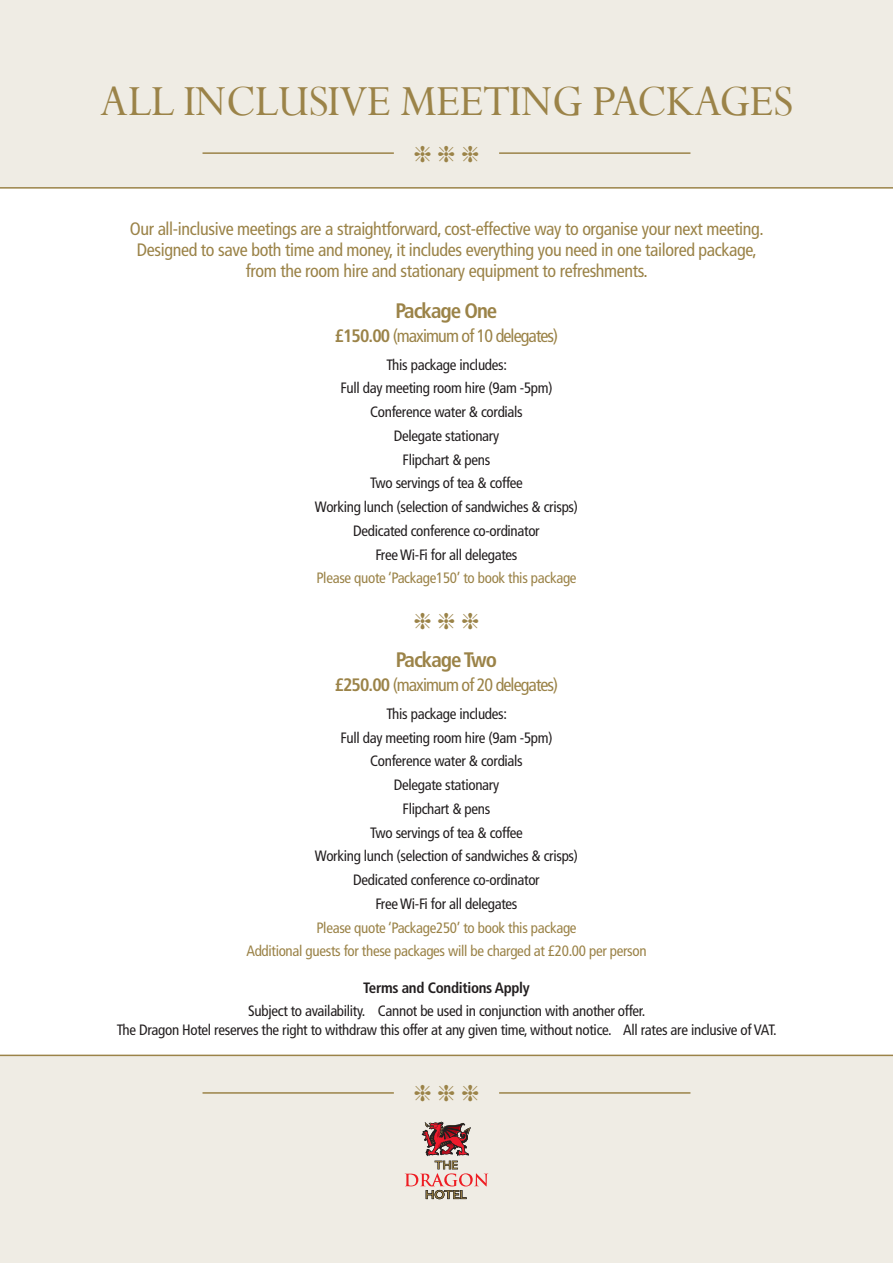
<style>
.page{position:relative;width:893px;height:1263px;background:#efece4}
.page>*{position:absolute;margin:0;border:0;box-sizing:border-box;transform-origin:0 0}
.Page_Title{font:48px "Perpetua";letter-spacing:-.02em;color:#9b8348}
.t1{font:700 condensed 21px "Frutiger";letter-spacing:-.05em;color:#9b8348}
.t2{font:condensed 18px/21px "Frutiger";letter-spacing:-.02em;color:#9b8348;text-align:center}
.t3{font:condensed 18px "Frutiger";letter-spacing:-.05em;color:#9b8348}
.Menu_list{font:condensed 15px/19.5px "Frutiger";letter-spacing:-.02em;color:#231f20;text-align:center}
.Menu_list-2{font:condensed 15px "Frutiger";letter-spacing:-.02em;color:#9b8348}
.Menu_list-3{font:700 condensed 15px "Frutiger";letter-spacing:-.02em;color:#231f20}
.s1{font-weight:700}
</style>
<div class="page">
<div style="left:0;top:188px;width:893px;height:868px;background:#fff"></div>
<svg style="left:405px;top:1121px;width:83px;height:79px"></svg>
<hr style="left:0;top:187px;width:893px;height:2px;background:#9b8348">
<hr style="left:0;top:1054px;width:893px;height:2px;background:#9b8348">
<hr style="left:203px;top:152px;width:191px;height:2px;background:#9b8348">
<hr style="left:499px;top:152px;width:191px;height:2px;background:#9b8348">
<hr style="left:203px;top:1092px;width:191px;height:2px;background:#9b8348">
<hr style="left:499px;top:1092px;width:191px;height:2px;background:#9b8348">
<p class="Page_Title" style="left:100px;top:71px;width:695px">ALL INCLUSIVE MEETING PACKAGES</p>
<p class="t2" style="left:130px;top:218px;width:636px">Our all-inclusive meetings are a straightforward, cost-effective way to organise your next meeting.<br>Designed to save both time and money, it includes everything you need in one tailored package, from the room hire and stationary equipment to refreshments.</p>
<p class="t1" style="left:395px;top:298px;width:103px">Package One</p>
<p class="t3" style="left:335px;top:325px;width:225px"><span class="s1">£150.00</span> (maximum of 10 delegates)</p>
<p class="Menu_list" style="left:386px;top:355px;width:122px">This package includes:</p>
<p class="Menu_list" style="left:340px;top:379px;width:214px">Full day meeting room hire (9am -5pm)</p>
<p class="Menu_list" style="left:370px;top:402px;width:154px">Conference water &amp; cordials</p>
<p class="Menu_list" style="left:394px;top:426px;width:107px">Delegate stationary</p>
<p class="Menu_list" style="left:403px;top:450px;width:89px">Flipchart &amp; pens</p>
<p class="Menu_list" style="left:370px;top:474px;width:154px">Two servings of tea &amp; coffee</p>
<p class="Menu_list" style="left:315px;top:497px;width:265px">Working lunch (selection of sandwiches &amp; crisps)</p>
<p class="Menu_list" style="left:353px;top:521px;width:188px">Dedicated conference co-ordinator</p>
<p class="Menu_list" style="left:375px;top:545px;width:143px">Free Wi-Fi for all delegates</p>
<p class="Menu_list-2" style="left:316px;top:569px;width:262px">Please quote ‘Package150’ to book this package</p>
<p class="t1" style="left:396px;top:647px;width:103px">Package Two</p>
<p class="t3" style="left:335px;top:674px;width:225px"><span class="s1">£250.00</span> (maximum of 20 delegates)</p>
<p class="Menu_list" style="left:386px;top:704px;width:122px">This package includes:</p>
<p class="Menu_list" style="left:340px;top:728px;width:214px">Full day meeting room hire (9am -5pm)</p>
<p class="Menu_list" style="left:370px;top:751px;width:154px">Conference water &amp; cordials</p>
<p class="Menu_list" style="left:394px;top:775px;width:107px">Delegate stationary</p>
<p class="Menu_list" style="left:403px;top:799px;width:89px">Flipchart &amp; pens</p>
<p class="Menu_list" style="left:370px;top:823px;width:154px">Two servings of tea &amp; coffee</p>
<p class="Menu_list" style="left:315px;top:846px;width:265px">Working lunch (selection of sandwiches &amp; crisps)</p>
<p class="Menu_list" style="left:353px;top:870px;width:188px">Dedicated conference co-ordinator</p>
<p class="Menu_list" style="left:375px;top:894px;width:143px">Free Wi-Fi for all delegates</p>
<p class="Menu_list-2" style="left:316px;top:919px;width:262px">Please quote ‘Package250’ to book this package</p>
<p class="Menu_list-2" style="left:246px;top:942px;width:402px">Additional guests for these packages will be charged at £20.00 per person</p>
<p class="Menu_list-3" style="left:363px;top:979px;width:168px">Terms and Conditions Apply</p>
<p class="Menu_list" style="left:117px;top:1001px;width:662px">Subject to availability. Cannot be used in conjunction with another offer.<br>The Dragon Hotel reserves the right to withdraw this offer at any given time, without notice. All rates are inclusive of VAT.</p>
</div>
